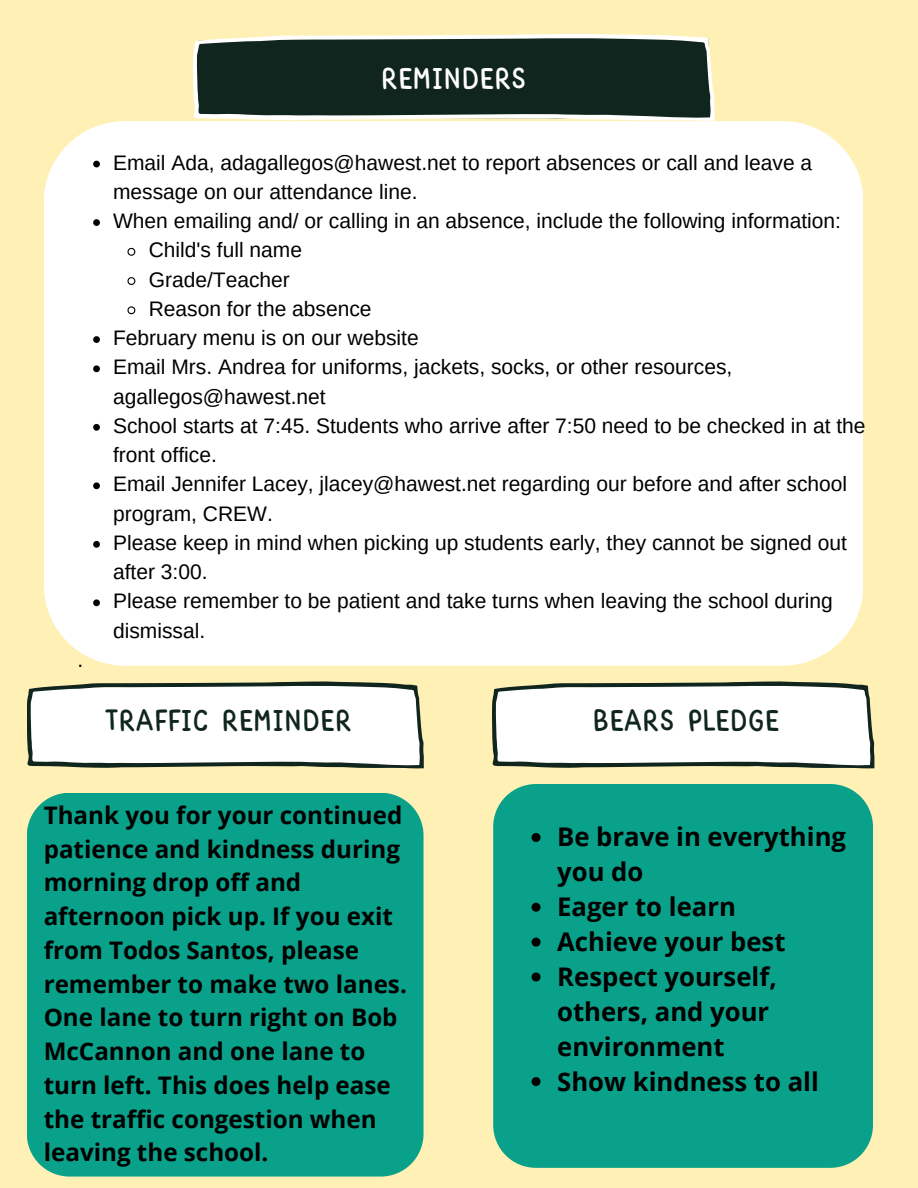
<style>
.page{position:relative;width:918px;height:1188px;background:#fff0b5}
.page>*{position:absolute;margin:0;border:0;box-sizing:border-box;transform-origin:0 0}
.t1{font:31.95px "Yvesyvesdrawing";color:#0f251e}
.t2{font:31.95px "Yvesyvesdrawing";color:#fffefd}
.t3{font:700 25.65px/34.8px "Open Sans";color:#000}
.t4{font:700 24.15px/33.8px "Open Sans";color:#000}
.t5{font:21px/29.2px "Arimo";color:#000}
</style>
<div class="page">
<svg style="left:193px;top:34px;width:521px;height:87px;background:#32443c"></svg>
<div style="left:44px;top:121px;width:819px;height:545px;background:#fff;border-radius:81px"></div>
<svg style="left:93px;top:161px;width:7px;height:6px"></svg>
<svg style="left:93px;top:219px;width:7px;height:7px"></svg>
<svg style="left:127px;top:247px;width:9px;height:9px"></svg>
<svg style="left:127px;top:277px;width:9px;height:8px"></svg>
<svg style="left:127px;top:306px;width:9px;height:9px"></svg>
<svg style="left:93px;top:336px;width:7px;height:7px"></svg>
<svg style="left:93px;top:365px;width:7px;height:7px"></svg>
<svg style="left:93px;top:424px;width:7px;height:7px"></svg>
<svg style="left:93px;top:482px;width:7px;height:7px"></svg>
<svg style="left:93px;top:541px;width:7px;height:7px"></svg>
<svg style="left:93px;top:599px;width:7px;height:7px"></svg>
<svg style="left:492px;top:681px;width:382px;height:88px;background:#e4e6e2"></svg>
<div style="left:493px;top:784px;width:380px;height:384px;background:#0aa18a"></div>
<svg style="left:532px;top:833px;width:9px;height:9px"></svg>
<svg style="left:532px;top:903px;width:9px;height:9px"></svg>
<svg style="left:532px;top:938px;width:9px;height:9px"></svg>
<svg style="left:532px;top:972px;width:9px;height:9px"></svg>
<svg style="left:532px;top:1077px;width:9px;height:9px"></svg>
<svg style="left:27px;top:681px;width:397px;height:88px;background:#e4e6e2"></svg>
<div style="left:27px;top:793px;width:397px;height:384px;background:#0aa18a"></div>
<h1 class="t2" style="left:381px;top:65px;width:147px">REMINDERS</h1>
<p class="t5" style="left:77px;top:645px;width:7px">.</p>
<p class="t5" style="left:113px;top:148px;width:701px">Email Ada, adagallegos@hawest.net to report absences or call and leave a message on our attendance line.</p>
<p class="t5" style="left:113px;top:206px;width:730px">When emailing and/ or calling in an absence, include the following information:</p>
<p class="t5" style="left:149px;top:236px;width:155px">Child's full name</p>
<p class="t5" style="left:149px;top:265px;width:143px">Grade/Teacher</p>
<p class="t5" style="left:149px;top:294px;width:224px">Reason for the absence</p>
<p class="t5" style="left:113px;top:323px;width:307px">February menu is on our website</p>
<p class="t5" style="left:113px;top:353px;width:621px">Email Mrs. Andrea for uniforms, jackets, socks, or other resources, agallegos@hawest.net</p>
<p class="t5" style="left:113px;top:411px;width:754px">School starts at 7:45. Students who arrive after 7:50 need to be checked in at the front office.</p>
<p class="t5" style="left:113px;top:470px;width:736px">Email Jennifer Lacey, jlacey@hawest.net regarding our before and after school program, CREW.</p>
<p class="t5" style="left:113px;top:528px;width:735px">Please keep in mind when picking up students early, they cannot be signed out after 3:00.</p>
<p class="t5" style="left:113px;top:587px;width:721px">Please remember to be patient and take turns when leaving the school during dismissal.</p>
<p class="t1" style="left:105px;top:707px;width:249px">TRAFFIC REMINDER</p>
<h1 class="t1" style="left:593px;top:707px;width:188px">BEARS PLEDGE</h1>
<p class="t4" style="left:44px;top:798px;width:365px">Thank you for your continued patience and kindness during morning drop off and afternoon pick up. If you exit from Todos Santos, please remember to make two lanes.<br>One lane to turn right on Bob<br>McCannon and one lane to turn left. This does help ease the traffic congestion when leaving the school.</p>
<h1 class="t3" style="left:557px;top:819px;width:290px">Be brave in everything you do</h1>
<h2 class="t3" style="left:557px;top:889px;width:180px">Eager to learn</h2>
<p class="t3" style="left:557px;top:924px;width:230px">Achieve your best</p>
<p class="t3" style="left:557px;top:959px;width:221px">Respect yourself, others, and your environment</p>
<p class="t3" style="left:557px;top:1063px;width:263px">Show kindness to all</p>
</div>
